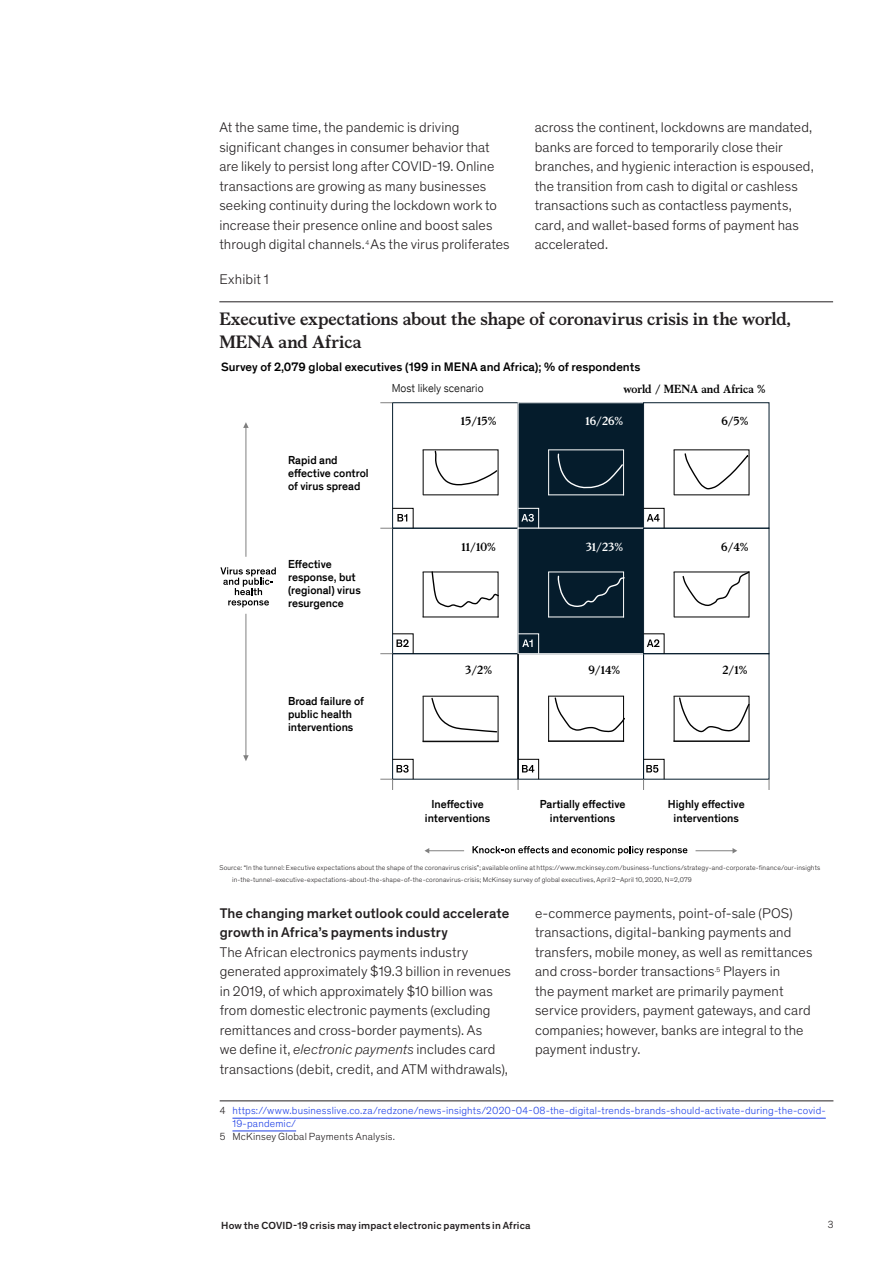
<style>
.page{position:relative;width:893px;height:1263px;background:#fff}
.page>*{position:absolute;margin:0;border:0;box-sizing:border-box;transform-origin:0 0}
.Exhibit_heading___Wi{font:700 18px/22.5px "Bower";letter-spacing:-.005em;color:#231f20}
.t1{font:500 15.9px/17.9px "Theinhardt Pan TT";color:#231f20}
.Body_text{font:300 14.25px/19.5px "Theinhardt Pan";letter-spacing:.005em;color:#231f20}
.Body_heading_-_Level{font:500 14.25px/19.5px "Theinhardt Pan";letter-spacing:.005em;color:#231f20}
.Exhibit_number{font:300 14.25px "Theinhardt Pan";letter-spacing:.01em;color:#231f20}
.t2{font:500 12.45px "Theinhardt Pan TT";color:#000}
.t3{font:500 11.7px/13.4px "Theinhardt Pan TT";color:#000;scale:.96 1}
.t4{font:700 11.7px "Bower";color:#000}
.t5{font:700 11.7px "Bower";color:#000;scale:.96 1}
.t6{font:300 11.7px "Theinhardt Pan TT";color:#000;scale:.96 1}
.t7{font:700 11.7px "Bower";color:#fff}
.Footnote___Manual{font:300 10.5px/12.8px "Theinhardt Pan";letter-spacing:.015em;color:#1f40e6}
.t8{font:500 10.5px "Theinhardt Pan";letter-spacing:.015em;color:#231f20}
.Footnote___Manual-2{font:300 10.5px "Theinhardt Pan";letter-spacing:.015em;color:#231f20}
.t9{font:300 8.25px "Yu Gothic UI";letter-spacing:-.01em;color:#4d4e4e}
.Footnote___Auto{font:300 7.05px/12px "Theinhardt Pan";letter-spacing:.02em;color:#231f20}
.s1{font-style:italic}
.s2{color:#231f20}
</style>
<div class="page">
<hr style="left:220px;top:1100px;width:613px;height:1px;background:#231f20">
<hr style="left:232px;top:1118px;width:594px;height:1px;background:#1f40e6">
<hr style="left:232px;top:1130px;width:64px;height:1px;background:#1f40e6">
<hr style="left:219px;top:302px;width:614px;height:1px;background:#231f20">
<div style="left:392px;top:528px;width:126px;height:126px;border:1px solid #051c2c"></div>
<div style="left:392px;top:653px;width:126px;height:126px;border:1px solid #051c2c"></div>
<svg style="left:423px;top:450px;width:76px;height:45px"></svg>
<div style="left:518px;top:403px;width:125px;height:125px;background:#051c2c"></div>
<hr style="left:423px;top:617px;width:75px;height:1px;background:#000">
<svg style="left:423px;top:571px;width:76px;height:46px"></svg>
<div style="left:518px;top:528px;width:125px;height:126px;background:#051c2c"></div>
<div style="left:643px;top:528px;width:126px;height:126px;border:1px solid #051c2c"></div>
<hr style="left:423px;top:741px;width:75px;height:1px;background:#000">
<svg style="left:423px;top:696px;width:75px;height:45px"></svg>
<hr style="left:549px;top:741px;width:75px;height:1px;background:#000">
<svg style="left:548px;top:696px;width:77px;height:45px"></svg>
<hr style="left:674px;top:741px;width:75px;height:1px;background:#000">
<svg style="left:674px;top:696px;width:76px;height:45px"></svg>
<svg style="left:220px;top:567px;width:56px;height:40px"></svg>
<svg style="left:472px;top:846px;width:215px;height:9px"></svg>
<hr style="left:246px;top:427px;width:1px;height:130px;background:#7f7f7f">
<svg style="left:243px;top:422px;width:6px;height:6px"></svg>
<hr style="left:428px;top:850px;width:36px;height:1px;background:#7f7f7f">
<svg style="left:424px;top:848px;width:5px;height:5px"></svg>
<hr style="left:695px;top:850px;width:38px;height:1px;background:#7f7f7f">
<svg style="left:732px;top:848px;width:5px;height:5px"></svg>
<svg style="left:380px;top:402px;width:13px;height:1px"></svg>
<hr style="left:246px;top:614px;width:1px;height:142px;background:#7f7f7f">
<svg style="left:243px;top:755px;width:6px;height:6px"></svg>
<hr style="left:518px;top:654px;width:1px;height:125px;background:#000">
<svg style="left:674px;top:450px;width:76px;height:45px"></svg>
<svg style="left:548px;top:450px;width:76px;height:45px"></svg>
<hr style="left:549px;top:617px;width:75px;height:1px;background:#fff">
<hr style="left:674px;top:617px;width:75px;height:1px;background:#000">
<svg style="left:674px;top:571px;width:76px;height:46px"></svg>
<svg style="left:643px;top:508px;width:21px;height:20px"></svg>
<svg style="left:518px;top:508px;width:21px;height:20px"></svg>
<svg style="left:380px;top:508px;width:33px;height:21px"></svg>
<svg style="left:643px;top:633px;width:21px;height:21px"></svg>
<svg style="left:518px;top:633px;width:21px;height:21px"></svg>
<svg style="left:380px;top:633px;width:33px;height:21px"></svg>
<svg style="left:643px;top:759px;width:21px;height:31px"></svg>
<svg style="left:518px;top:759px;width:21px;height:31px"></svg>
<svg style="left:380px;top:759px;width:33px;height:31px"></svg>
<svg style="left:548px;top:572px;width:77px;height:45px"></svg>
<p class="Body_text" style="left:219px;top:117px;width:292px">At the same time, the pandemic is driving significant changes in consumer behavior that are likely to persist long after COVID-19. Online transactions are growing as many businesses seeking continuity during the lockdown work to increase their presence online and boost sales through digital channels.<sup>4</sup> As the virus proliferates</p>
<p class="Body_text" style="left:535px;top:117px;width:281px">across the continent, lockdowns are mandated, banks are forced to temporarily close their branches, and hygienic interaction is espoused, the transition from cash to digital or cashless transactions such as contactless payments, card, and wallet-based forms of payment has accelerated.</p>
<p class="Exhibit_number" style="left:219px;top:269px;width:51px">Exhibit 1</p>
<p class="Exhibit_heading___Wi" style="left:219px;top:307px;width:573px">Executive expectations about the shape of coronavirus crisis in the world,<br>MENA and Africa</p>
<p class="t1" style="left:221px;top:317px;width:511px">Executive expectations about the shape of coronavirus crisis in the world,<br>MENA and Africa</p>
<p class="t2" style="left:221px;top:357px;width:421px">Survey of 2,079 global executives (199 in MENA and Africa); % of respondents</p>
<p class="t6" style="left:392px;top:380px;width:97px">Most likely scenario</p>
<p class="t5" style="left:624px;top:380px;width:149px">world / MENA and Africa %</p>
<p class="t3" style="left:288px;top:452px;width:85px">Rapid and effective control of virus spread</p>
<p class="t3" style="left:288px;top:556px;width:77px">Effective response, but (regional) virus resurgence</p>
<p class="t3" style="left:288px;top:693px;width:81px">Broad failure of public health interventions</p>
<p class="t4" style="left:461px;top:412px;width:37px">15/15%</p>
<p class="t7" style="left:585px;top:412px;width:39px">16/26%</p>
<p class="t4" style="left:721px;top:412px;width:29px">6/5%</p>
<p class="t4" style="left:461px;top:539px;width:36px">11/10%</p>
<p class="t7" style="left:586px;top:539px;width:39px">31/23%</p>
<p class="t4" style="left:721px;top:539px;width:29px">6/4%</p>
<p class="t4" style="left:465px;top:661px;width:28px">3/2%</p>
<p class="t4" style="left:588px;top:661px;width:33px">9/14%</p>
<p class="t4" style="left:722px;top:661px;width:26px">2/1%</p>
<p class="t3" style="left:425px;top:797px;width:70px;text-align:center">Ineffective interventions</p>
<p class="t3" style="left:540px;top:797px;width:91px;text-align:center">Partially effective interventions</p>
<p class="t3" style="left:668px;top:797px;width:81px;text-align:center">Highly effective interventions</p>
<p class="Footnote___Auto" style="left:232px;top:862px;width:590px;text-indent:-13px">Source: “In the tunnel: Executive expectations about the shape of the coronavirus crisis”; available online at https://www.mckinsey.com/business-functions/strategy-and-corporate-finance/our-insights in-the-tunnel-executive-expectations-about-the-shape-of-the-coronavirus-crisis; McKinsey survey of global executives, April 2–April 10, 2020, N=2,079</p>
<p class="t9" style="left:221px;top:872px;width:362px">Source: “In the tunnel: Executive expectations about the shape of the coronavirus crisis”; available online at</p>
<p class="Body_heading_-_Level" style="left:220px;top:902px;width:291px">The changing market outlook could accelerate growth in Africa’s payments industry</p>
<p class="Body_text" style="left:220px;top:941px;width:293px">The African electronics payments industry generated approximately $19.3 billion in revenues in 2019, of which approximately $10 billion was from domestic electronic payments (excluding remittances and cross-border payments). As<br>we define it, <span class="s1">electronic payments</span> includes card transactions (debit, credit, and ATM withdrawals),</p>
<p class="Body_text" style="left:535px;top:902px;width:279px">e-commerce payments, point-of-sale (POS) transactions, digital-banking payments and transfers, mobile money, as well as remittances and cross-border transactions<sup>.5</sup> Players in<br>the payment market are primarily payment service providers, payment gateways, and card companies; however, banks are integral to the payment industry.</p>
<p class="Footnote___Manual" style="left:232px;top:1104px;width:595px;text-indent:-13px"><span class="s2">4</span> https://www.businesslive.co.za/redzone/news-insights/2020-04-08-the-digital-trends-brands-should-activate-during-the-covid-<br>19-pandemic/</p>
<p class="Footnote___Manual-2" style="left:220px;top:1129px;width:177px">5 McKinsey Global Payments Analysis.</p>
<p class="t8" style="left:221px;top:1217px;width:311px">How the COVID-19 crisis may impact electronic payments in Africa</p>
<p class="Footnote___Manual-2" style="left:828px;top:1217px;width:7px">3</p>
</div>
